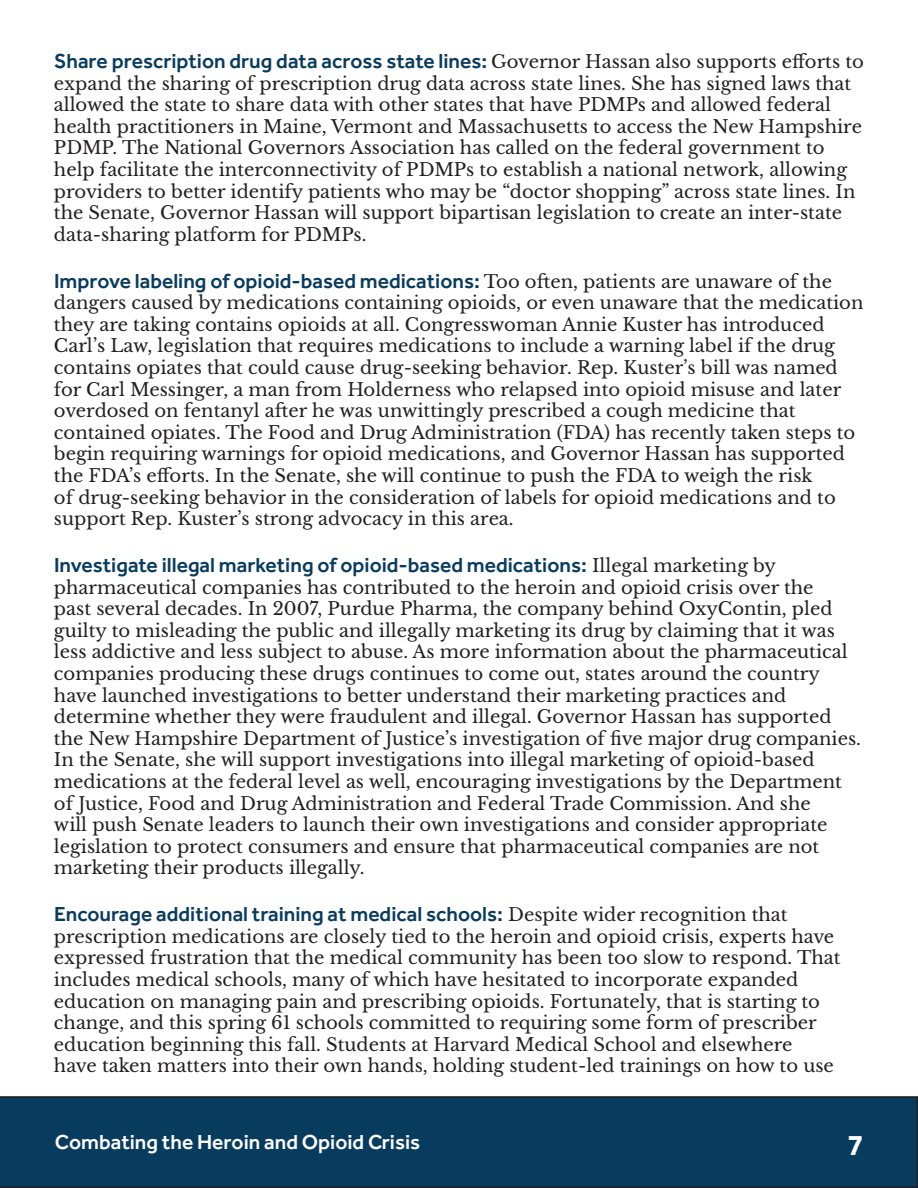
<style>
.page{position:relative;width:918px;height:1188px;background:#fff}
.page>*{position:absolute;margin:0;border:0;box-sizing:border-box;transform-origin:0 0}
.t1{font:700 30px "Effra";color:#fff}
.t2{font:500 21px "Effra";color:#083b5e}
.t3{font:500 21px "Effra";color:#fff}
.t4{font:18px/21.6px "Libre Baskerville";color:#231f20}
.s1{font-family:"Libre Baskerville";font-weight:400;font-size:18px;color:#231f20}
</style>
<div class="page">
<div style="left:0;top:1096px;width:918px;height:92px;background:#083c5f"></div>
<p class="t2" style="left:54px;top:48px;width:812px">Share prescription drug data across state lines: <span class="s1">Governor Hassan also supports efforts to</span></p>
<p class="t4" style="left:54px;top:72px;width:810px">expand the sharing of prescription drug data across state lines. She has signed laws that allowed the state to share data with other states that have PDMPs and allowed federal health practitioners in Maine, Vermont and Massachusetts to access the New Hampshire PDMP. The National Governors Association has called on the federal government to help facilitate the interconnectivity of PDMPs to establish a national network, allowing providers to better identify patients who may be “doctor shopping” across state lines. In the Senate, Governor Hassan will support bipartisan legislation to create an inter-state data-sharing platform for PDMPs.</p>
<p class="t2" style="left:54px;top:268px;width:779px">Improve labeling of opioid-based medications: <span class="s1">Too often, patients are unaware of the</span></p>
<p class="t4" style="left:54px;top:292px;width:811px">dangers caused by medications containing opioids, or even unaware that the medication they are taking contains opioids at all. Congresswoman Annie Kuster has introduced Carl’s Law, legislation that requires medications to include a warning label if the drug contains opiates that could cause drug-seeking behavior. Rep. Kuster’s bill was named for Carl Messinger, a man from Holderness who relapsed into opioid misuse and later overdosed on fentanyl after he was unwittingly prescribed a cough medicine that contained opiates. The Food and Drug Administration (FDA) has recently taken steps to begin requiring warnings for opioid medications, and Governor Hassan has supported the FDA’s efforts. In the Senate, she will continue to push the FDA to weigh the risk<br>of drug-seeking behavior in the consideration of labels for opioid medications and to support Rep. Kuster’s strong advocacy in this area.</p>
<p class="t2" style="left:54px;top:552px;width:724px">Investigate illegal marketing of opioid-based medications: <span class="s1">Illegal marketing by</span></p>
<p class="t4" style="left:54px;top:576px;width:808px">pharmaceutical companies has contributed to the heroin and opioid crisis over the<br>past several decades. In 2007, Purdue Pharma, the company behind OxyContin, pled guilty to misleading the public and illegally marketing its drug by claiming that it was less addictive and less subject to abuse. As more information about the pharmaceutical companies producing these drugs continues to come out, states around the country have launched investigations to better understand their marketing practices and determine whether they were fraudulent and illegal. Governor Hassan has supported the New Hampshire Department of Justice’s investigation of five major drug companies.<br>In the Senate, she will support investigations into illegal marketing of opioid-based medications at the federal level as well, encouraging investigations by the Department of Justice, Food and Drug Administration and Federal Trade Commission. And she<br>will push Senate leaders to launch their own investigations and consider appropriate legislation to protect consumers and ensure that pharmaceutical companies are not marketing their products illegally.</p>
<p class="t2" style="left:54px;top:902px;width:735px">Encourage additional training at medical schools: <span class="s1">Despite wider recognition that</span></p>
<p class="t4" style="left:54px;top:926px;width:788px">prescription medications are closely tied to the heroin and opioid crisis, experts have expressed frustration that the medical community has been too slow to respond. That includes medical schools, many of which have hesitated to incorporate expanded education on managing pain and prescribing opioids. Fortunately, that is starting to change, and this spring 61 schools committed to requiring some form of prescriber education beginning this fall. Students at Harvard Medical School and elsewhere<br>have taken matters into their own hands, holding student-led trainings on how to use</p>
<p class="t3" style="left:55px;top:1129px;width:367px">Combating the Heroin and Opioid Crisis</p>
<h1 class="t1" style="left:848px;top:1126px;width:18px">7</h1>
</div>
